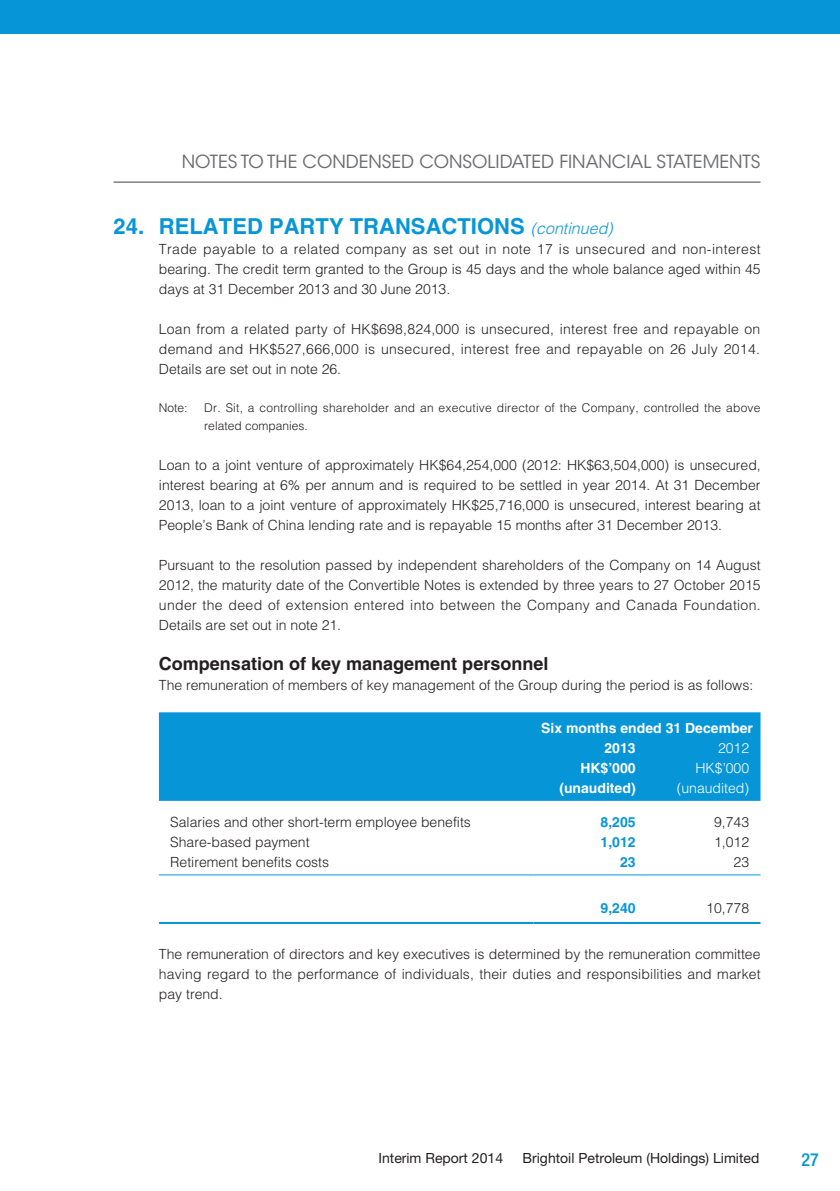
<style>
.page{position:relative;width:840px;height:1191px;background:#fff}
.page>*{position:absolute;margin:0;border:0;box-sizing:border-box;transform-origin:0 0}
._01_H1{font:700 22px "Helvetica LT Std";color:#0696d7}
.t1{font:18px "ITC Avant Garde Std";color:#6c6d70}
._02_H2{font:700 18px "Helvetica LT Std";color:#231f20}
.t2{font:500 condensed 18px "Helvetica Neue LT Std";color:#0696d7}
._00_txt{font:300 14px/20px "Helvetica LT Std";color:#231f20;text-align:justify}
._50_Table_txt{font:300 14px "Helvetica LT Std";color:#231f20}
.t3{font:14px "Helvetica Neue LT Std";color:#231f20}
._50_Table_txt-2{font:700 14px "Helvetica LT Std";color:#fff}
._50_Table_txt-3{font:300 14px "Helvetica LT Std";color:#fff}
._50_Table_txt-4{font:700 14px "Helvetica LT Std";color:#0696d7}
._06_Notes{font:300 12px/18px "Helvetica LT Std";letter-spacing:.02em;color:#231f20}
.s1{font-weight:300;font-style:italic;font-size:16px}
</style>
<div class="page">
<div style="left:0;top:0;width:839px;height:34px;background:#0696d7"></div>
<hr style="left:113px;top:181px;width:647px;height:2px;background:#6c6d70">
<div style="left:159px;top:712px;width:601px;height:89px;background:#0696d7"></div>
<hr style="left:159px;top:874px;width:374px;height:1px;background:#0696d7">
<hr style="left:533px;top:874px;width:113px;height:1px;background:#0696d7">
<hr style="left:646px;top:874px;width:114px;height:1px;background:#0696d7">
<hr style="left:159px;top:922px;width:374px;height:2px;background:#0696d7">
<hr style="left:533px;top:922px;width:113px;height:2px;background:#0696d7">
<hr style="left:646px;top:922px;width:114px;height:2px;background:#0696d7">
<p class="t1" style="left:182px;top:151px;width:580px">NOTES TO THE CONDENSED CONSOLIDATED FINANCIAL STATEMENTS</p>
<p class="_01_H1" style="left:113px;top:213px;width:500px">24. RELATED PARTY TRANSACTIONS <span class="s1">(continued)</span></p>
<p class="_00_txt" style="left:159px;top:239px;width:603px">Trade payable to a related company as set out in note 17 is unsecured and non-interest bearing. The credit term granted to the Group is 45 days and the whole balance aged within 45 days at 31 December 2013 and 30 June 2013.</p>
<p class="_00_txt" style="left:159px;top:319px;width:602px">Loan from a related party of HK$698,824,000 is unsecured, interest free and repayable on demand and HK$527,666,000 is unsecured, interest free and repayable on 26 July 2014.<br>Details are set out in note 26.</p>
<p class="_06_Notes" style="left:159px;top:398px;width:30px">Note:</p>
<p class="_06_Notes" style="left:204px;top:398px;width:557px">Dr. Sit, a controlling shareholder and an executive director of the Company, controlled the above related companies.</p>
<p class="_00_txt" style="left:159px;top:455px;width:603px">Loan to a joint venture of approximately HK$64,254,000 (2012: HK$63,504,000) is unsecured, interest bearing at 6% per annum and is required to be settled in year 2014. At 31 December 2013, loan to a joint venture of approximately HK$25,716,000 is unsecured, interest bearing at People’s Bank of China lending rate and is repayable 15 months after 31 December 2013.</p>
<p class="_00_txt" style="left:159px;top:555px;width:603px">Pursuant to the resolution passed by independent shareholders of the Company on 14 August 2012, the maturity date of the Convertible Notes is extended by three years to 27 October 2015 under the deed of extension entered into between the Company and Canada Foundation.<br>Details are set out in note 21.</p>
<p class="_02_H2" style="left:159px;top:652px;width:391px">Compensation of key management personnel</p>
<p class="_00_txt" style="left:159px;top:675px;width:595px">The remuneration of members of key management of the Group during the period is as follows:</p>
<p class="_50_Table_txt-2" style="left:540px;top:719px;width:213px">Six months ended 31 December</p>
<p class="_50_Table_txt-2" style="left:604px;top:739px;width:33px">2013</p>
<p class="_50_Table_txt-3" style="left:717px;top:739px;width:33px">2012</p>
<p class="_50_Table_txt-2" style="left:580px;top:759px;width:57px">HK$’000</p>
<p class="_50_Table_txt-3" style="left:695px;top:759px;width:55px">HK$’000</p>
<p class="_50_Table_txt-2" style="left:559px;top:779px;width:78px">(unaudited)</p>
<p class="_50_Table_txt-3" style="left:676px;top:779px;width:74px">(unaudited)</p>
<p class="_50_Table_txt" style="left:170px;top:813px;width:302px">Salaries and other short-term employee benefits</p>
<p class="_50_Table_txt-4" style="left:600px;top:813px;width:37px">8,205</p>
<p class="_50_Table_txt" style="left:713px;top:813px;width:37px">9,743</p>
<p class="_50_Table_txt" style="left:170px;top:833px;width:141px">Share-based payment</p>
<p class="_50_Table_txt-4" style="left:600px;top:833px;width:37px">1,012</p>
<p class="_50_Table_txt" style="left:713px;top:833px;width:37px">1,012</p>
<p class="_50_Table_txt" style="left:170px;top:853px;width:160px">Retirement benefits costs</p>
<p class="_50_Table_txt-4" style="left:619px;top:853px;width:17px">23</p>
<p class="_50_Table_txt" style="left:733px;top:853px;width:17px">23</p>
<p class="_50_Table_txt-4" style="left:600px;top:899px;width:37px">9,240</p>
<p class="_50_Table_txt" style="left:706px;top:899px;width:44px">10,778</p>
<p class="_00_txt" style="left:159px;top:944px;width:603px">The remuneration of directors and key executives is determined by the remuneration committee having regard to the performance of individuals, their duties and responsibilities and market pay trend.</p>
<p class="t3" style="left:378px;top:1149px;width:126px">Interim Report 2014</p>
<p class="t3" style="left:522px;top:1149px;width:238px">Brightoil Petroleum (Holdings) Limited</p>
<p class="t2" style="left:801px;top:1149px;width:19px">27</p>
</div>
